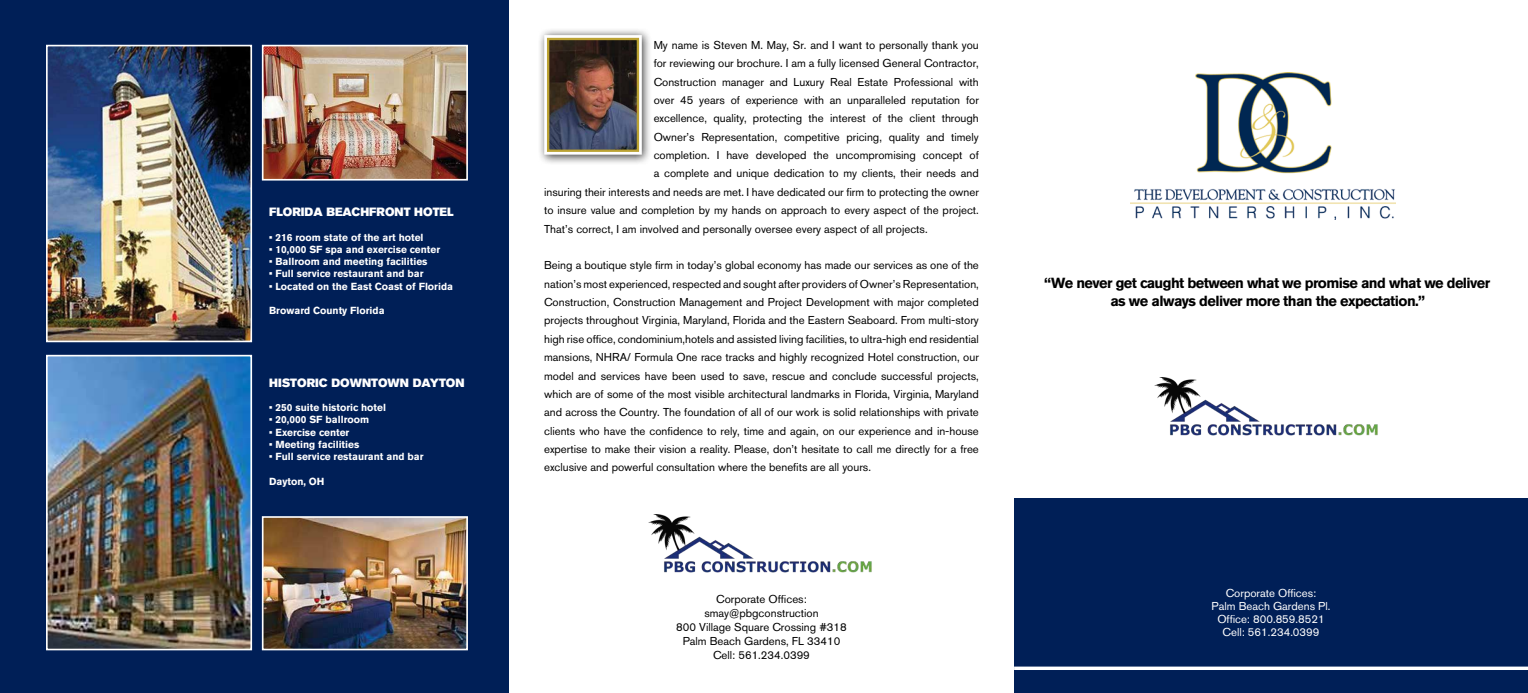
<style>
.page{position:relative;width:1528px;height:693px;background:#fff}
.page>*{position:absolute;margin:0;border:0;box-sizing:border-box;transform-origin:0 0}
.t1{font:700 14.53px/17.4px "Nissan AG";letter-spacing:-.04em;color:#000;text-align:center}
.t2{font:11.9px "Nissan AG Super";color:#fff}
.t3{font:11.38px/18.4px "Nissan AG";color:#000;text-align:justify}
.t4{font:11.38px/13.1px "Nissan AG";color:#fff;text-align:center}
.t5{font:700 10.24px "Nissan AG";color:#fff}
</style>
<div class="page">
<div style="left:1014px;top:498px;width:514px;height:195px;background:#001f57"></div>
<div style="left:0;top:0;width:508px;height:693px;background:#001f57"></div>
<img style="left:49px;top:48px;width:200px;height:291px">
<div style="left:46px;top:45px;width:206px;height:297px;border:2px solid #fff"></div>
<img style="left:49px;top:358px;width:200px;height:289px">
<div style="left:46px;top:355px;width:206px;height:295px;border:2px solid #fff"></div>
<img style="left:265px;top:48px;width:200px;height:130px">
<div style="left:262px;top:45px;width:206px;height:136px;border:2px solid #fff"></div>
<img style="left:265px;top:519px;width:200px;height:128px">
<div style="left:262px;top:516px;width:206px;height:134px;border:2px solid #fff"></div>
<div style="left:537px;top:28px;width:115px;height:137px;background:#000;opacity:.75"></div>
<img style="left:553px;top:44px;width:80px;height:102px">
<div style="left:544px;top:35px;width:98px;height:120px;border:8px solid #fff"></div>
<div style="left:547px;top:38px;width:92px;height:114px;border:2px solid #bba233"></div>
<hr style="left:1014px;top:667px;width:514px;height:3px;background:#fff">
<img style="left:648px;top:515px;width:224px;height:58px">
<img style="left:1131px;top:72px;width:264px;height:147px">
<img style="left:1154px;top:378px;width:224px;height:58px">
<p class="t2" style="left:269px;top:205px;width:186px">FLORIDA BEACHFRONT HOTEL</p>
<p class="t5" style="left:269px;top:231px;width:156px">• 216 room state of the art hotel</p>
<p class="t5" style="left:269px;top:243px;width:172px">• 10,000 SF spa and exercise center</p>
<p class="t5" style="left:269px;top:256px;width:160px">• Ballroom and meeting facilities</p>
<p class="t5" style="left:269px;top:268px;width:156px">• Full service restaurant and bar</p>
<p class="t5" style="left:269px;top:280px;width:185px">• Located on the East Coast of Florida</p>
<p class="t5" style="left:269px;top:305px;width:117px">Broward County Florida</p>
<p class="t2" style="left:269px;top:376px;width:197px">HISTORIC DOWNTOWN DAYTON</p>
<p class="t5" style="left:269px;top:402px;width:118px">• 250 suite historic hotel</p>
<p class="t5" style="left:269px;top:414px;width:102px">• 20,000 SF ballroom</p>
<p class="t5" style="left:269px;top:426px;width:82px">• Exercise center</p>
<p class="t5" style="left:269px;top:438px;width:92px">• Meeting facilities</p>
<p class="t5" style="left:269px;top:451px;width:156px">• Full service restaurant and bar</p>
<p class="t5" style="left:269px;top:475px;width:57px">Dayton, OH</p>
<p class="t3" style="left:654px;top:36px;width:327px">My name is Steven M. May, Sr. and I want to personally thank you</p>
<p class="t3" style="left:654px;top:54px;width:327px">for reviewing our brochure. I am a fully licensed General Contractor,</p>
<p class="t3" style="left:654px;top:72px;width:327px">Construction manager and Luxury Real Estate Professional with</p>
<p class="t3" style="left:654px;top:91px;width:327px">over 45 years of experience with an unparalleled reputation for</p>
<p class="t3" style="left:654px;top:109px;width:327px">excellence, quality, protecting the interest of the client through</p>
<p class="t3" style="left:654px;top:127px;width:327px">Owner’s Representation, competitive pricing, quality and timely</p>
<p class="t3" style="left:654px;top:146px;width:327px">completion. I have developed the uncompromising concept of</p>
<p class="t3" style="left:654px;top:164px;width:327px">a complete and unique dedication to my clients, their needs and</p>
<p class="t3" style="left:544px;top:183px;width:436px">insuring their interests and needs are met. I have dedicated our firm to protecting the owner</p>
<p class="t3" style="left:544px;top:201px;width:436px">to insure value and completion by my hands on approach to every aspect of the project.</p>
<p class="t3" style="left:544px;top:219px;width:385px">That’s correct, I am involved and personally oversee every aspect of all projects.</p>
<p class="t3" style="left:544px;top:256px;width:436px">Being a boutique style firm in today’s global economy has made our services as one of the nation’s most experienced, respected and sought after providers of Owner’s Representation, Construction, Construction Management and Project Development with major completed projects throughout Virginia, Maryland, Florida and the Eastern Seaboard. From multi-story high rise office, condominium,hotels and assisted living facilities, to ultra-high end residential mansions, NHRA/ Formula One race tracks and highly recognized Hotel construction, our model and services have been used to save, rescue and conclude successful projects, which are of some of the most visible architectural landmarks in Florida, Virginia, Maryland and across the Country. The foundation of all of our work is solid relationships with private clients who have the confidence to rely, time and again, on our experience and in-house expertise to make their vision a reality. Please, don’t hesitate to call me directly for a free exclusive and powerful consultation where the benefits are all yours.</p>
<p class="t3" style="left:676px;top:592px;width:172px;line-height:14px;text-align:center">Corporate Offices: smay@pbgconstruction<br>800 Village Square Crossing #318<br>Palm Beach Gardens, FL 33410<br>Cell: 561.234.0399</p>
<p class="t1" style="left:1044px;top:275px;width:447px">“We never get caught between what we promise and what we deliver as we always deliver more than the expectation.”</p>
<p class="t4" style="left:1211px;top:586px;width:120px">Corporate Offices:<br>Palm Beach Gardens Pl.<br>Office: 800.859.8521<br>Cell: 561.234.0399</p>
</div>
